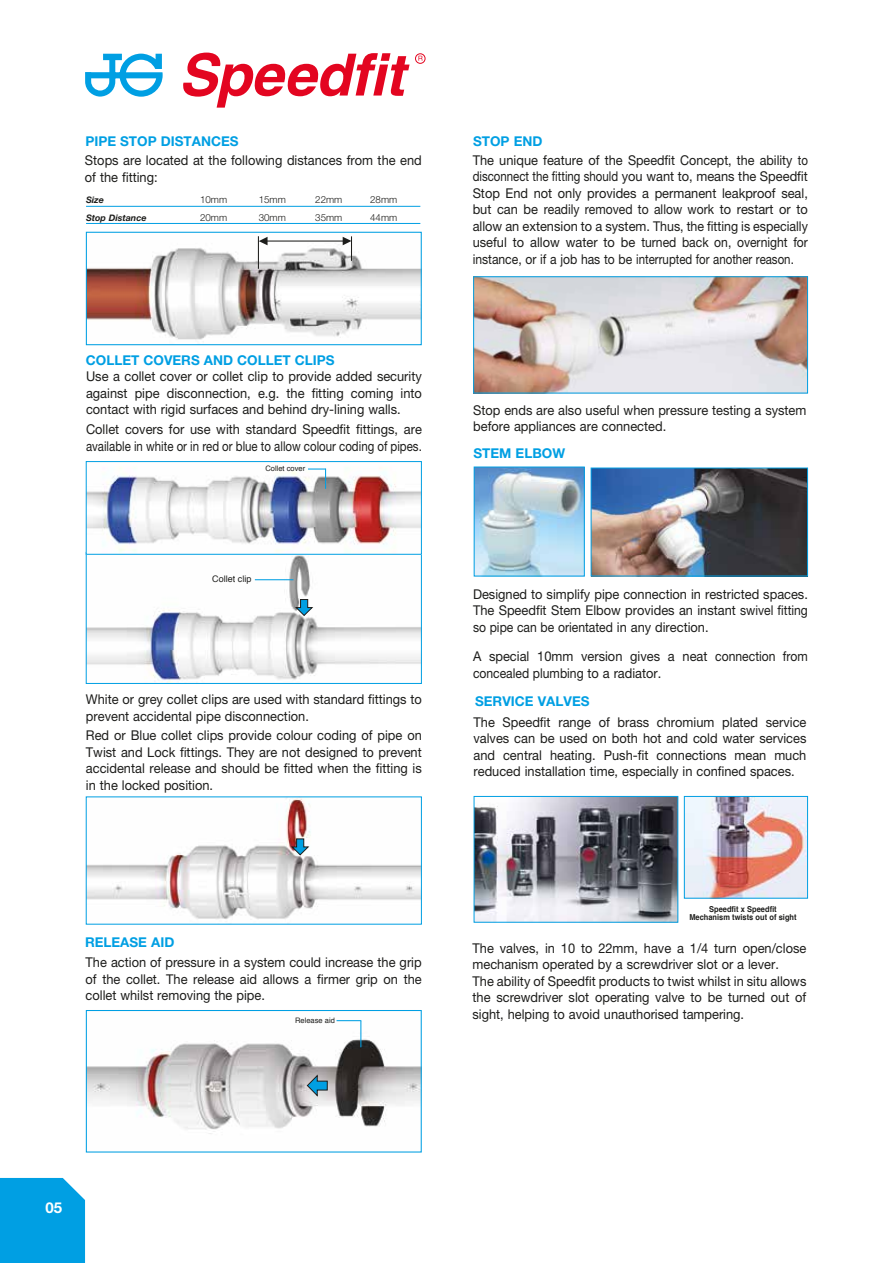
<style>
.page{position:relative;width:893px;height:1263px;background:#fff}
.page>*{position:absolute;margin:0;border:0;box-sizing:border-box;transform-origin:0 0}
.t1{font:700 15px "Helvetica Neue";color:#fff}
.t2{font:13.5px/16.5px "Helvetica Neue";color:#1d1d1b;text-align:justify;scale:.95 1}
.t3{font:700 13.5px "Helvetica Neue";color:#009fe3}
.t4{font:300 9.75px "Helvetica Neue";color:#1d1d1b}
.t5{font:italic 700 9px "Helvetica Neue";color:#1d1d1b}
.t6{font:9px "Helvetica";color:#1d1d1b}
.t7{font:700 8.25px/9px "Helvetica";color:#1d1d1b;text-align:center;scale:.91 1}
.t8{font:7.5px "Helvetica";color:#1d1d1b}
</style>
<div class="page">
<div style="left:0;top:1178px;width:85px;height:85px;background:#009fe3"></div>
<hr style="left:86px;top:206px;width:334px;height:1px;background:#009fe3">
<hr style="left:86px;top:223px;width:334px;height:1px;background:#009fe3">
<img style="left:88px;top:798px;width:332px;height:121px">
<svg style="left:291px;top:838px;width:18px;height:17px"></svg>
<img style="left:88px;top:555px;width:332px;height:127px">
<div style="left:86px;top:552px;width:336px;height:132px;border:1px solid #009fe3"></div>
<svg style="left:295px;top:599px;width:18px;height:17px"></svg>
<hr style="left:255px;top:579px;width:38px;height:1px;background:#009fe3">
<img style="left:88px;top:467px;width:332px;height:86px">
<div style="left:86px;top:461px;width:336px;height:94px;border:1px solid #009fe3"></div>
<svg style="left:308px;top:468px;width:18px;height:21px"></svg>
<img style="left:88px;top:236px;width:332px;height:104px">
<div style="left:86px;top:232px;width:336px;height:113px;border:1px solid #009fe3"></div>
<hr style="left:258px;top:236px;width:1px;height:33px;background:#1d1d1b">
<hr style="left:266px;top:240px;width:82px;height:2px;background:#1d1d1b">
<svg style="left:259px;top:237px;width:9px;height:8px"></svg>
<svg style="left:343px;top:236px;width:9px;height:25px"></svg>
<svg style="left:85px;top:54px;width:78px;height:43px"></svg>
<div style="left:415px;top:53px;width:10px;height:11px;border:1px solid #e40520;border-radius:50%"></div>
<svg style="left:183px;top:53px;width:227px;height:55px"></svg>
<svg style="left:418px;top:56px;width:5px;height:5px"></svg>
<img style="left:88px;top:1020px;width:332px;height:114px">
<div style="left:86px;top:1010px;width:336px;height:142px;border:1px solid #009fe3"></div>
<svg style="left:337px;top:1020px;width:24px;height:27px"></svg>
<svg style="left:307px;top:1075px;width:21px;height:21px"></svg>
<img style="left:475px;top:278px;width:331px;height:113px">
<div style="left:473px;top:276px;width:335px;height:117px;border:1px solid #009fe3"></div>
<img style="left:476px;top:469px;width:107px;height:105px">
<div style="left:474px;top:467px;width:111px;height:109px;border:1px solid #009fe3"></div>
<img style="left:593px;top:470px;width:213px;height:104px">
<div style="left:591px;top:468px;width:217px;height:108px;border:1px solid #009fe3"></div>
<img style="left:686px;top:798px;width:120px;height:98px">
<div style="left:684px;top:796px;width:124px;height:102px;border:1px solid #009fe3"></div>
<img style="left:476px;top:798px;width:200px;height:122px">
<div style="left:474px;top:796px;width:204px;height:126px;border:1px solid #009fe3"></div>
<p class="t3" style="left:85px;top:133px;width:155px">PIPE STOP DISTANCES</p>
<p class="t2" style="left:85px;top:152px;width:356px">Stops are located at the following distances from the end of the fitting:</p>
<p class="t5" style="left:86px;top:194px;width:19px">Size</p>
<p class="t4" style="left:200px;top:194px;width:29px">10mm</p>
<p class="t4" style="left:259px;top:194px;width:29px">15mm</p>
<p class="t4" style="left:315px;top:194px;width:29px">22mm</p>
<p class="t4" style="left:370px;top:194px;width:29px">28mm</p>
<p class="t5" style="left:86px;top:212px;width:62px">Stop Distance</p>
<p class="t4" style="left:200px;top:212px;width:29px">20mm</p>
<p class="t4" style="left:259px;top:212px;width:29px">30mm</p>
<p class="t4" style="left:315px;top:212px;width:29px">35mm</p>
<p class="t4" style="left:370px;top:212px;width:29px">44mm</p>
<p class="t3" style="left:86px;top:352px;width:250px">COLLET COVERS AND COLLET CLIPS</p>
<p class="t2" style="left:86px;top:368px;width:355px">Use a collet cover or collet clip to provide added security against pipe disconnection, e.g. the fitting coming into contact with rigid surfaces and behind dry-lining walls.</p>
<p class="t2" style="left:86px;top:421px;width:355px">Collet covers for use with standard Speedfit fittings, are available in white or in red or blue to allow colour coding of pipes.</p>
<p class="t8" style="left:265px;top:462px;width:41px">Collet cover</p>
<p class="t6" style="left:212px;top:572px;width:41px">Collet clip</p>
<p class="t2" style="left:86px;top:691px;width:355px">White or grey collet clips are used with standard fittings to prevent accidental pipe disconnection.</p>
<p class="t2" style="left:86px;top:727px;width:355px">Red or Blue collet clips provide colour coding of pipe on Twist and Lock fittings. They are not designed to prevent accidental release and should be fitted when the fitting is in the locked position.</p>
<p class="t3" style="left:85px;top:934px;width:91px">RELEASE AID</p>
<p class="t2" style="left:86px;top:954px;width:355px">The action of pressure in a system could increase the grip of the collet. The release aid allows a firmer grip on the collet whilst removing the pipe.</p>
<p class="t8" style="left:295px;top:1014px;width:41px">Release aid</p>
<p class="t3" style="left:473px;top:133px;width:71px">STOP END</p>
<p class="t2" style="left:473px;top:152px;width:354px">The unique feature of the Speedfit Concept, the ability to disconnect the fitting should you want to, means the Speedfit Stop End not only provides a permanent leakproof seal, but can be readily removed to allow work to restart or to allow an extension to a system. Thus, the fitting is especially useful to allow water to be turned back on, overnight for instance, or if a job has to be interrupted for another reason.</p>
<p class="t2" style="left:473px;top:402px;width:352px">Stop ends are also useful when pressure testing a system before appliances are connected.</p>
<p class="t3" style="left:473px;top:445px;width:93px">STEM ELBOW</p>
<p class="t2" style="left:473px;top:585px;width:354px">Designed to simplify pipe connection in restricted spaces.<br>The Speedfit Stem Elbow provides an instant swivel fitting so pipe can be orientated in any direction.</p>
<p class="t2" style="left:473px;top:648px;width:354px">A special 10mm version gives a neat connection from concealed plumbing to a radiator.</p>
<p class="t3" style="left:475px;top:693px;width:116px">SERVICE VALVES</p>
<p class="t2" style="left:473px;top:714px;width:352px">The Speedfit range of brass chromium plated service valves can be used on both hot and cold water services and central heating. Push-fit connections mean much reduced installation time, especially in confined spaces.</p>
<p class="t7" style="left:689px;top:904px;width:119px">Speedfit x Speedfit<br>Mechanism twists out of sight</p>
<p class="t2" style="left:472px;top:939px;width:353px;text-align:left">The valves, in 10 to 22mm, have a 1/4 turn open/close mechanism operated by a screwdriver slot or a lever.<br>The ability of Speedfit products to twist whilst in situ allows the screwdriver slot operating valve to be turned out of sight, helping to avoid unauthorised tampering.</p>
<p class="t1" style="left:45px;top:1198px;width:18px">05</p>
</div>
